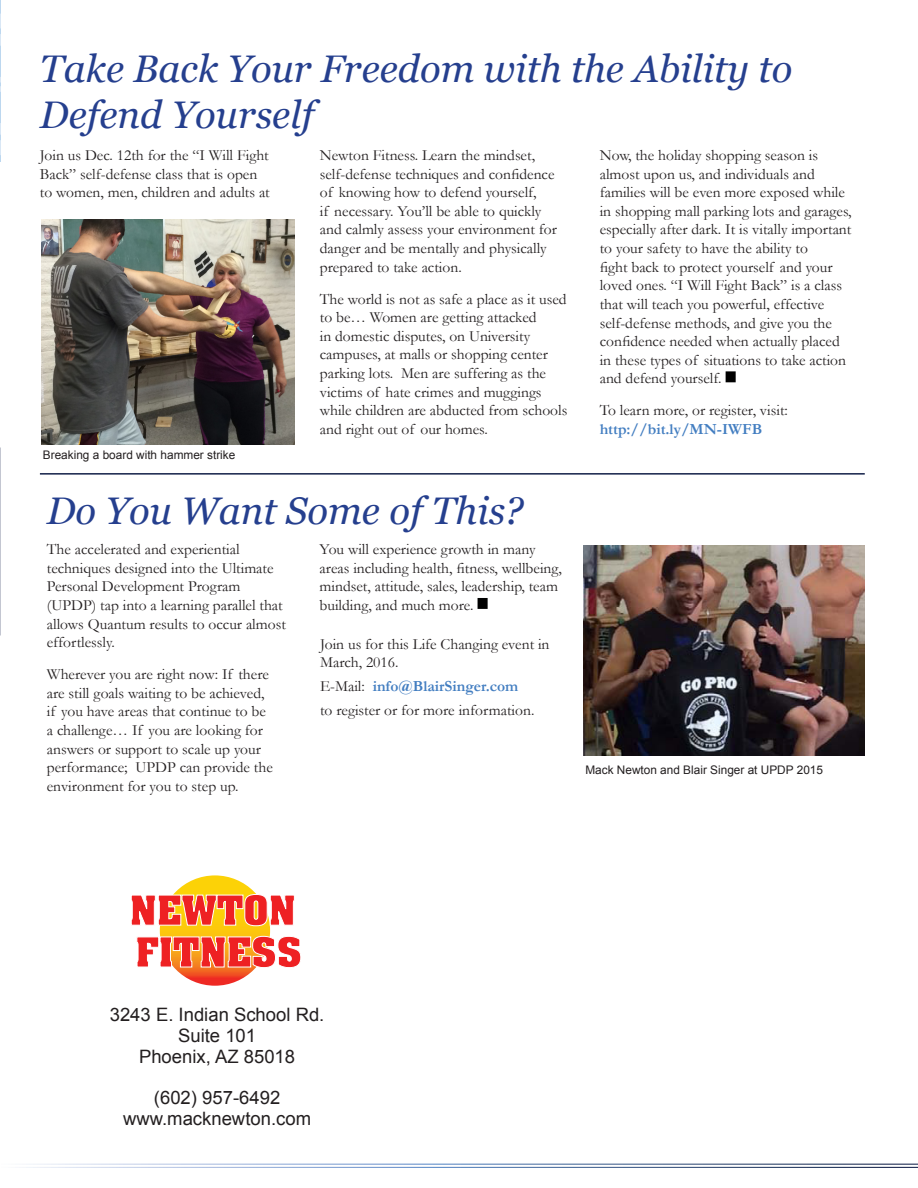
<style>
.page{position:relative;width:918px;height:1188px;background:#fff}
.page>*{position:absolute;margin:0;border:0;box-sizing:border-box;transform-origin:0 0}
.t1{font:italic 38.4px/45.8px "Georgia";color:#253f8e}
.t2{font:18.45px/20.7px "Arial";color:#231f20;text-align:center}
.t3{font:15.45px/18.6px "Garamond";color:#231f20}
.t4{font:11.85px "Arial";color:#231f20}
.s1{font-weight:700;color:#437ec1}
</style>
<div class="page">
<hr style="left:0;top:0;width:1px;height:162px;background:#bcd7ef">
<svg style="left:0;top:77px;width:1px;height:15px"></svg>
<svg style="left:0;top:13px;width:1px;height:33px"></svg>
<svg style="left:0;top:123px;width:1px;height:32px"></svg>
<div style="left:727px;top:373px;width:7px;height:8px;background:#000"></div>
<div style="left:726px;top:371px;width:10px;height:11px;border:3px solid #000"></div>
<div style="left:479px;top:599px;width:7px;height:8px;background:#000"></div>
<div style="left:478px;top:598px;width:10px;height:11px;border:3px solid #000"></div>
<img style="left:41px;top:219px;width:253px;height:225px">
<hr style="left:40px;top:473px;width:825px;height:2px;background:#0f1c45">
<svg style="left:160px;top:875px;width:110px;height:111px;background:#f8a516"></svg>
<svg style="left:131px;top:894px;width:164px;height:32px;background:#f47256"></svg>
<svg style="left:136px;top:936px;width:165px;height:32px"></svg>
<img style="left:583px;top:545px;width:282px;height:211px">
<p class="t1" style="left:40px;top:46px;width:754px">Take Back Your Freedom with the Ability to<br>Defend Yourself</p>
<p class="t3" style="left:40px;top:145px;width:231px">Join us Dec. 12th for the “I Will Fight<br>Back” self-defense class that is open to women, men, children and adults at</p>
<p class="t3" style="left:320px;top:145px;width:239px">Newton Fitness. Learn the mindset, self-defense techniques and confidence of knowing how to defend yourself,<br>if necessary. You’ll be able to quickly and calmly assess your environment for danger and be mentally and physically prepared to take action.</p>
<p class="t3" style="left:320px;top:289px;width:249px">The world is not as safe a place as it used to be… Women are getting attacked<br>in domestic disputes, on University campuses, at malls or shopping center parking lots. Men are suffering as the victims of hate crimes and muggings while children are abducted from schools and right out of our homes.</p>
<p class="t4" style="left:43px;top:447px;width:194px">Breaking a board with hammer strike</p>
<p class="t1" style="left:47px;top:488px;width:478px">Do You Want Some of This?</p>
<p class="t3" style="left:47px;top:540px;width:241px">The accelerated and experiential techniques designed into the Ultimate Personal Development Program (UPDP) tap into a learning parallel that allows Quantum results to occur almost effortlessly.</p>
<p class="t3" style="left:47px;top:665px;width:228px">Wherever you are right now: If there are still goals waiting to be achieved, if you have areas that continue to be a challenge… If you are looking for answers or support to scale up your performance; UPDP can provide the environment for you to step up.</p>
<p class="t3" style="left:320px;top:540px;width:244px">You will experience growth in many areas including health, fitness, wellbeing, mindset, attitude, sales, leadership, team building, and much more.</p>
<p class="t3" style="left:320px;top:634px;width:231px">Join us for this Life Changing event in<br>March, 2016.</p>
<p class="t3" style="left:320px;top:674px;width:216px;line-height:24px">E-Mail: <span class="s1">info@BlairSinger.com </span>to register or for more information.</p>
<p class="t3" style="left:600px;top:145px;width:253px">Now, the holiday shopping season is almost upon us, and individuals and families will be even more exposed while in shopping mall parking lots and garages, especially after dark. It is vitally important to your safety to have the ability to<br>fight back to protect yourself and your loved ones. “I Will Fight Back” is a class that will teach you powerful, effective self-defense methods, and give you the confidence needed when actually placed in these types of situations to take action and defend yourself.</p>
<p class="t3" style="left:600px;top:401px;width:190px">To learn more, or register, visit: <span class="s1">http://bit.ly/MN-IWFB</span></p>
<p class="t4" style="left:585px;top:762px;width:239px">Mack Newton and Blair Singer at UPDP 2015</p>
<p class="t2" style="left:110px;top:1005px;width:216px">3243 E. Indian School Rd.<br>Suite 101<br>Phoenix, AZ 85018</p>
<p class="t2" style="left:123px;top:1087px;width:189px">(602) 957-6492 www.macknewton.com</p>
</div>
